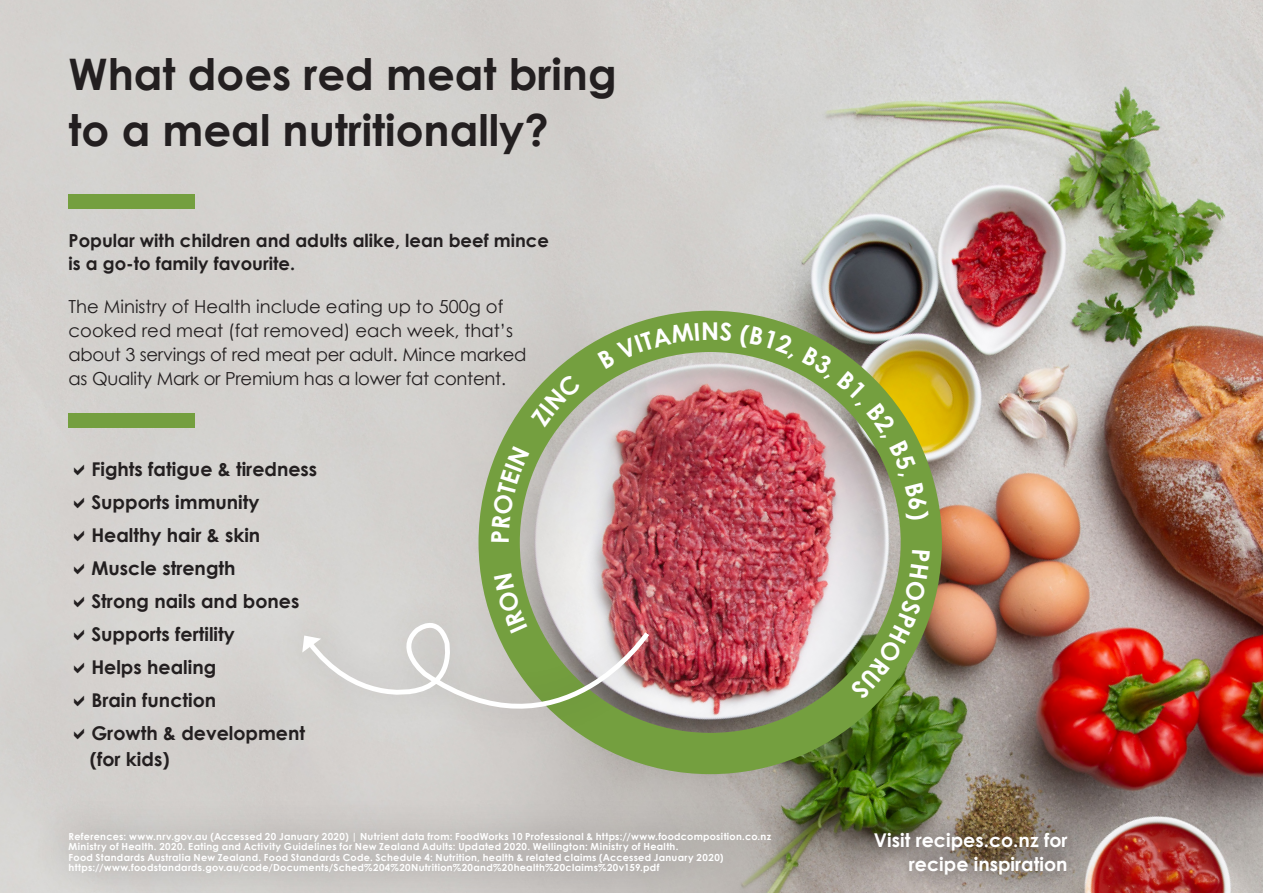
<style>
.page{position:relative;width:1263px;height:893px;background:#fff}
.page>*{position:absolute;margin:0;border:0;box-sizing:border-box;transform-origin:0 0}
.t1{font:700 43.5px/55.5px "Century Gothic";color:#231f20}
.t2{font:700 24.45px "Century Gothic";color:#fff}
.t3{font:700 19.05px/25.5px "Century Gothic";color:#231f20}
.t4{font:700 19.05px/24px "Century Gothic";color:#fff;text-align:right}
.t5{font:18px/24px "Century Gothic";letter-spacing:-.015em;color:#231f20}
.t6{font:700 18px/22.5px "Century Gothic";color:#231f20}
.t7{font:700 9.75px/10.5px "Century Gothic";letter-spacing:.03em;color:#fff}
</style>
<div class="page">
<img style="left:0;top:0;width:1263px;height:893px">
<div style="left:69px;top:194px;width:126px;height:15px;background:#749f3f"></div>
<div style="left:69px;top:413px;width:126px;height:15px;background:#749f3f"></div>
<div style="left:30px;top:794px;width:774px;height:99px;background:#231f20;opacity:.5"></div>
<div style="left:478px;top:311px;width:464px;height:463px;border:41px solid #749f3f;border-radius:50%"></div>
<div style="left:269px;top:589px;width:411px;height:154px;background:#231f20;opacity:.25"></div>
<svg style="left:302px;top:613px;width:350px;height:152px;background:#c2c2b3"></svg>
<svg style="left:302px;top:635px;width:19px;height:18px"></svg>
<svg style="left:855px;top:812px;width:232px;height:81px;background:#8a8272"></svg>
<svg style="left:74px;top:465px;width:10px;height:11px"></svg>
<svg style="left:74px;top:498px;width:10px;height:11px"></svg>
<svg style="left:74px;top:531px;width:10px;height:11px"></svg>
<svg style="left:74px;top:564px;width:10px;height:11px"></svg>
<svg style="left:74px;top:597px;width:10px;height:11px"></svg>
<svg style="left:74px;top:630px;width:10px;height:11px"></svg>
<svg style="left:74px;top:663px;width:10px;height:11px"></svg>
<svg style="left:74px;top:696px;width:10px;height:11px"></svg>
<svg style="left:74px;top:729px;width:10px;height:11px"></svg>
<div style="left:494px;top:573px;width:34px;height:61px;background:#749f3f"></div>
<svg style="left:491px;top:446px;width:38px;height:96px;background:#7da24e"></svg>
<svg style="left:530px;top:373px;width:52px;height:54px;background:#84a658"></svg>
<svg style="left:597px;top:323px;width:102px;height:46px;background:#87a85c"></svg>
<svg style="left:720px;top:322px;width:12px;height:19px"></svg>
<div style="left:739px;top:324px;width:55px;height:36px;background:#749f3f"></div>
<img style="left:802px;top:346px;width:127px;height:175px">
<svg style="left:850px;top:550px;width:80px;height:150px;background:#90a76f"></svg>
<p class="t1" style="left:69px;top:45px;width:550px">What does red meat bring to a meal nutritionally?</p>
<p class="t6" style="left:69px;top:228px;width:482px">Popular with children and adults alike, lean beef mince is a go-to family favourite.</p>
<p class="t5" style="left:69px;top:294px;width:459px">The Ministry of Health include eating up to 500g of cooked red meat (fat removed) each week, that’s about 3 servings of red meat per adult. Mince marked as Quality Mark or Premium has a lower fat content.</p>
<p class="t3" style="left:91px;top:456px;width:227px">Fights fatigue &amp; tiredness</p>
<p class="t3" style="left:91px;top:489px;width:170px">Supports immunity</p>
<p class="t3" style="left:91px;top:522px;width:170px">Healthy hair &amp; skin</p>
<p class="t3" style="left:91px;top:555px;width:146px">Muscle strength</p>
<p class="t3" style="left:91px;top:588px;width:210px">Strong nails and bones</p>
<p class="t3" style="left:91px;top:621px;width:145px">Supports fertility</p>
<p class="t3" style="left:91px;top:654px;width:126px">Helps healing</p>
<p class="t3" style="left:91px;top:687px;width:126px">Brain function</p>
<p class="t3" style="left:90px;top:720px;width:217px">Growth &amp; development (for kids)</p>
<p class="t2" style="left:701px;top:313px;width:20px">N</p>
<p class="t7" style="left:69px;top:831px;width:704px">References: www.nrv.gov.au (Accessed 20 January 2020) | Nutrient data from: FoodWorks 10 Professional &amp; https://www.foodcomposition.co.nz<br>Ministry of Health. 2020. Eating and Activity Guidelines for New Zealand Adults: Updated 2020. Wellington: Ministry of Health.</p>
<p class="t7" style="left:69px;top:852px;width:656px">Food Standards Australia New Zealand. Food Standards Code. Schedule 4: Nutrition, health &amp; related claims (Accessed January 2020)</p>
<p class="t7" style="left:69px;top:862px;width:592px">https://www.foodstandards.gov.au/code/Documents/Sched%204%20Nutrition%20and%20health%20claims%20v159.pdf</p>
<p class="t4" style="left:874px;top:827px;width:195px">Visit recipes.co.nz for recipe inspiration</p>
</div>
